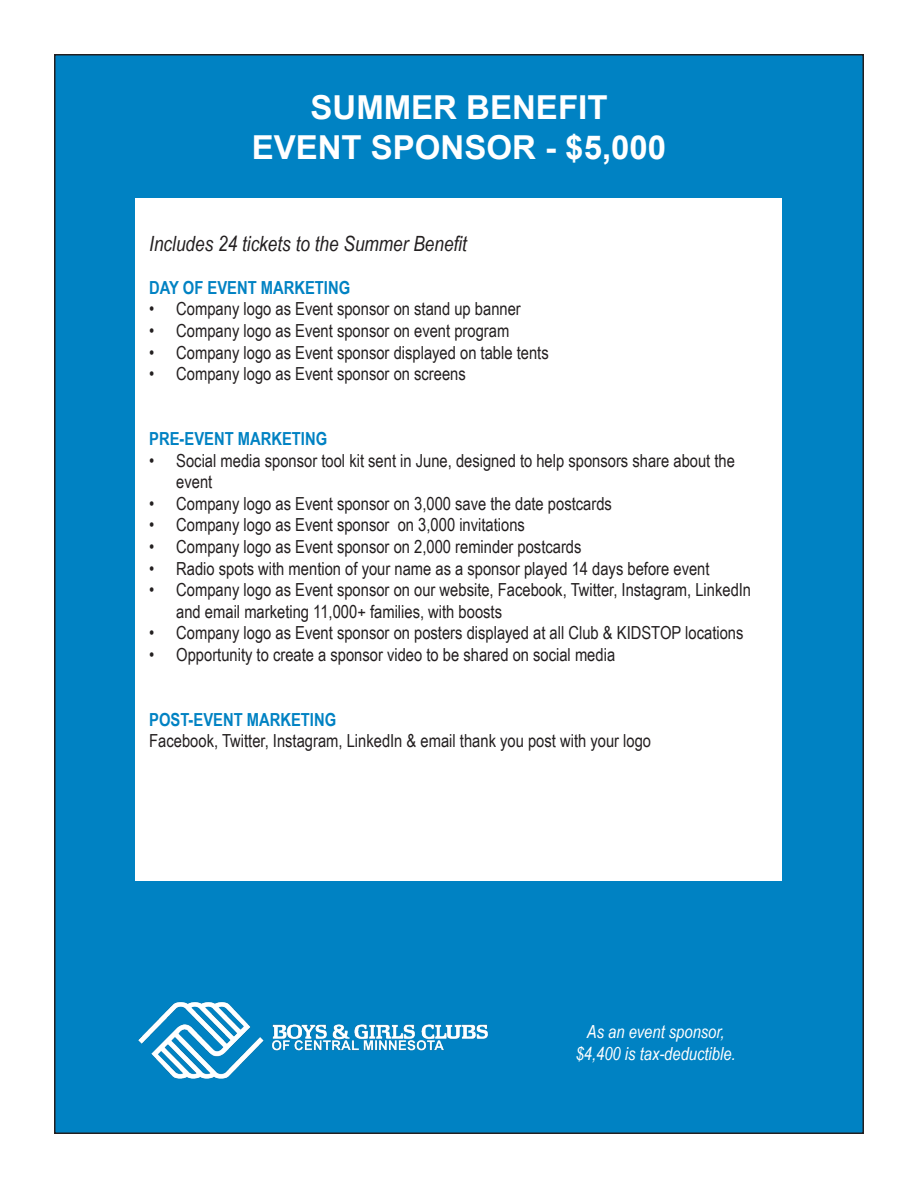
<style>
.page{position:relative;width:918px;height:1188px;background:#fff}
.page>*{position:absolute;margin:0;border:0;box-sizing:border-box;transform-origin:0 0}
.t1{font:700 33px "Arial";color:#fff}
.t2{font:italic 21px "Arial Narrow";color:#231f20}
.t3{font:18px/21.6px "Arial Narrow";color:#231f20}
.t4{font:700 18px "Arial Narrow";color:#0082c3}
.t5{font:italic 18px "Arial Narrow";color:#fff}
</style>
<div class="page">
<div style="left:55px;top:55px;width:808px;height:1078px;background:#0082c3"></div>
<div style="left:136px;top:199px;width:646px;height:682px;background:#fff"></div>
<img style="left:138px;top:1002px;width:350px;height:77px">
<p class="t1" style="left:310px;top:84px;width:298px">SUMMER BENEFIT</p>
<p class="t1" style="left:252px;top:124px;width:416px">EVENT SPONSOR - $5,000</p>
<p class="t2" style="left:149px;top:229px;width:319px">Includes 24 tickets to the Summer Benefit</p>
<p class="t4" style="left:149px;top:274px;width:202px">DAY OF EVENT MARKETING</p>
<p class="t3" style="left:149px;top:298px;width:373px">• Company logo as Event sponsor on stand up banner</p>
<p class="t3" style="left:149px;top:319px;width:362px">• Company logo as Event sponsor on event program</p>
<p class="t3" style="left:149px;top:341px;width:401px">• Company logo as Event sponsor displayed on table tents</p>
<p class="t3" style="left:149px;top:362px;width:318px">• Company logo as Event sponsor on screens</p>
<p class="t4" style="left:149px;top:425px;width:179px">PRE-EVENT MARKETING</p>
<p class="t3" style="left:176px;top:449px;width:560px;text-indent:-27px">• Social media sponsor tool kit sent in June, designed to help sponsors share about the event</p>
<p class="t3" style="left:149px;top:492px;width:464px">• Company logo as Event sponsor on 3,000 save the date postcards</p>
<p class="t3" style="left:149px;top:514px;width:377px">• Company logo as Event sponsor on 3,000 invitations</p>
<p class="t3" style="left:149px;top:535px;width:434px">• Company logo as Event sponsor on 2,000 reminder postcards</p>
<p class="t3" style="left:149px;top:557px;width:562px">• Radio spots with mention of your name as a sponsor played 14 days before event</p>
<p class="t3" style="left:176px;top:578px;width:576px;text-indent:-27px">• Company logo as Event sponsor on our website, Facebook, Twitter, Instagram, LinkedIn and email marketing 11,000+ families, with boosts</p>
<p class="t3" style="left:149px;top:622px;width:596px">• Company logo as Event sponsor on posters displayed at all Club &amp; KIDSTOP locations</p>
<p class="t3" style="left:149px;top:643px;width:467px">• Opportunity to create a sponsor video to be shared on social media</p>
<p class="t4" style="left:149px;top:706px;width:188px">POST-EVENT MARKETING</p>
<p class="t3" style="left:149px;top:730px;width:503px">Facebook, Twitter, Instagram, LinkedIn &amp; email thank you post with your logo</p>
<p class="t5" style="left:587px;top:1019px;width:139px">As an event sponsor,</p>
<p class="t5" style="left:576px;top:1041px;width:162px">$4,400 is tax-deductible.</p>
</div>
